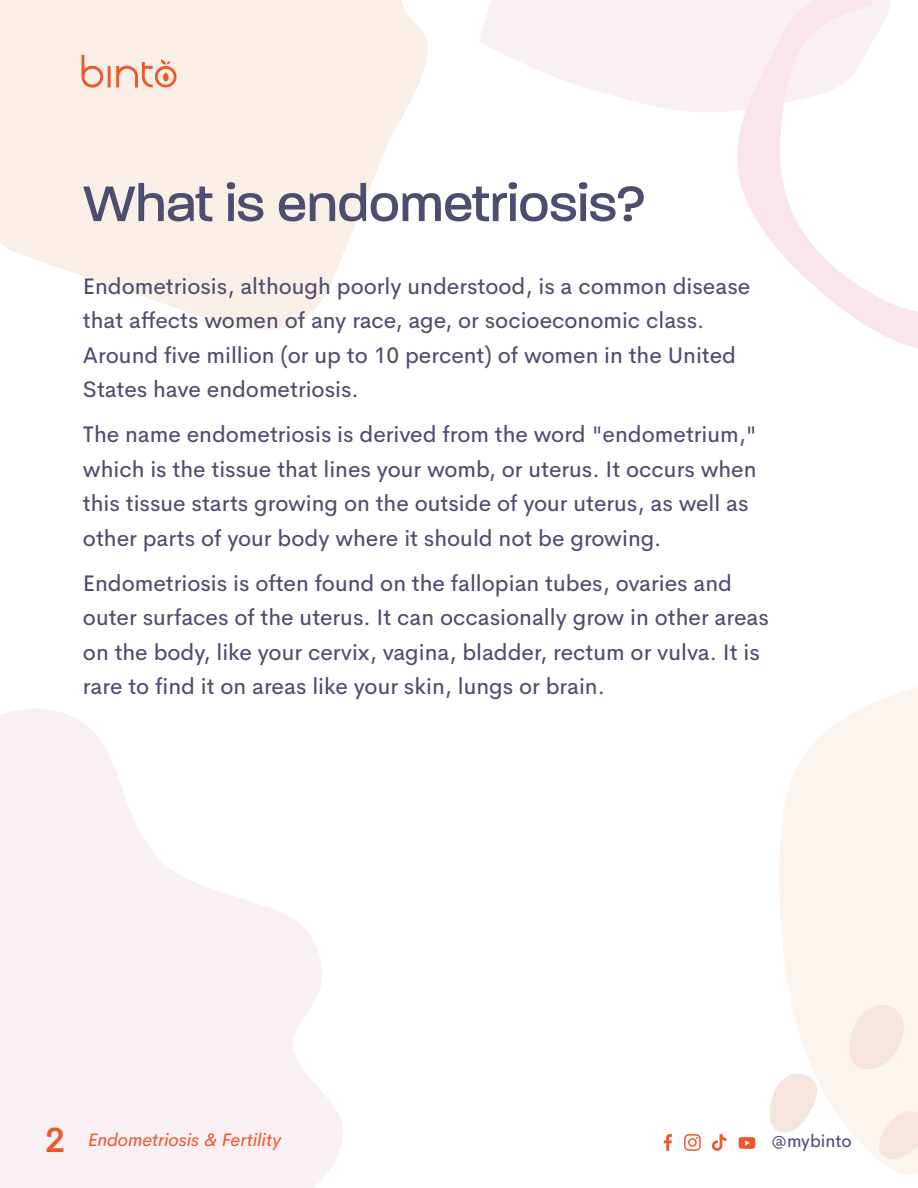
<style>
.page{position:relative;width:918px;height:1188px;background:#fff}
.page>*{position:absolute;margin:0;border:0;box-sizing:border-box;transform-origin:0 0}
.t1{font:500 54px "Paralucent";color:#4d4d6f}
.t2{font:22.5px/34.5px "Cerebri Sans";color:#4d4d6f}
.t3{font:italic 18px "Cerebri Sans";color:#ee582b}
.t4{font:17.7px "Cerebri Sans";color:#4d4d6f}
.s1{font-weight:600;font-style:normal;font-size:34.5px}
</style>
<div class="page">
<svg style="left:0;top:709px;width:343px;height:479px;fill:#f9f0f6"></svg>
<svg style="left:780px;top:687px;width:138px;height:488px;fill:#fcf4ef"></svg>
<svg style="left:0;top:0;width:428px;height:330px;fill:#faefe7"></svg>
<svg style="left:877px;top:1111px;width:41px;height:48px"></svg>
<svg style="left:770px;top:1072px;width:49px;height:61px"></svg>
<svg style="left:479px;top:0;width:255px;height:112px;fill:#f9f0f6"></svg>
<svg style="left:849px;top:1003px;width:56px;height:68px"></svg>
<svg style="left:734px;top:0;width:184px;height:349px"></svg>
<svg style="left:664px;top:1134px;width:8px;height:17px"></svg>
<svg style="left:684px;top:1134px;width:17px;height:17px"></svg>
<svg style="left:711px;top:1134px;width:16px;height:17px"></svg>
<svg style="left:739px;top:1137px;width:16px;height:12px"></svg>
<svg style="left:81px;top:55px;width:22px;height:33px"></svg>
<hr style="left:108px;top:66px;width:3px;height:21px;background:#ee582b">
<svg style="left:116px;top:60px;width:61px;height:28px;background:#f6c2af"></svg>
<h1 class="t1" style="left:83px;top:171px;width:564px">What is endometriosis?</h1>
<p class="t2" style="left:83px;top:267px;width:669px">Endometriosis, although poorly understood, is a common disease that affects women of any race, age, or socioeconomic class.<br>Around five million (or up to 10 percent) of women in the United States have endometriosis.</p>
<p class="t2" style="left:83px;top:415px;width:675px">The name endometriosis is derived from the word "endometrium," which is the tissue that lines your womb, or uterus. It occurs when this tissue starts growing on the outside of your uterus, as well as other parts of your body where it should not be growing.</p>
<p class="t2" style="left:83px;top:564px;width:688px">Endometriosis is often found on the fallopian tubes, ovaries and outer surfaces of the uterus. It can occasionally grow in other areas on the body, like your cervix, vagina, bladder, rectum or vulva. It is rare to find it on areas like your skin, lungs or brain.</p>
<p class="t3" style="left:45px;top:1125px;width:237px"><span class="s1">2</span> Endometriosis &amp; Fertility</p>
<p class="t4" style="left:772px;top:1127px;width:82px">@mybinto</p>
</div>
